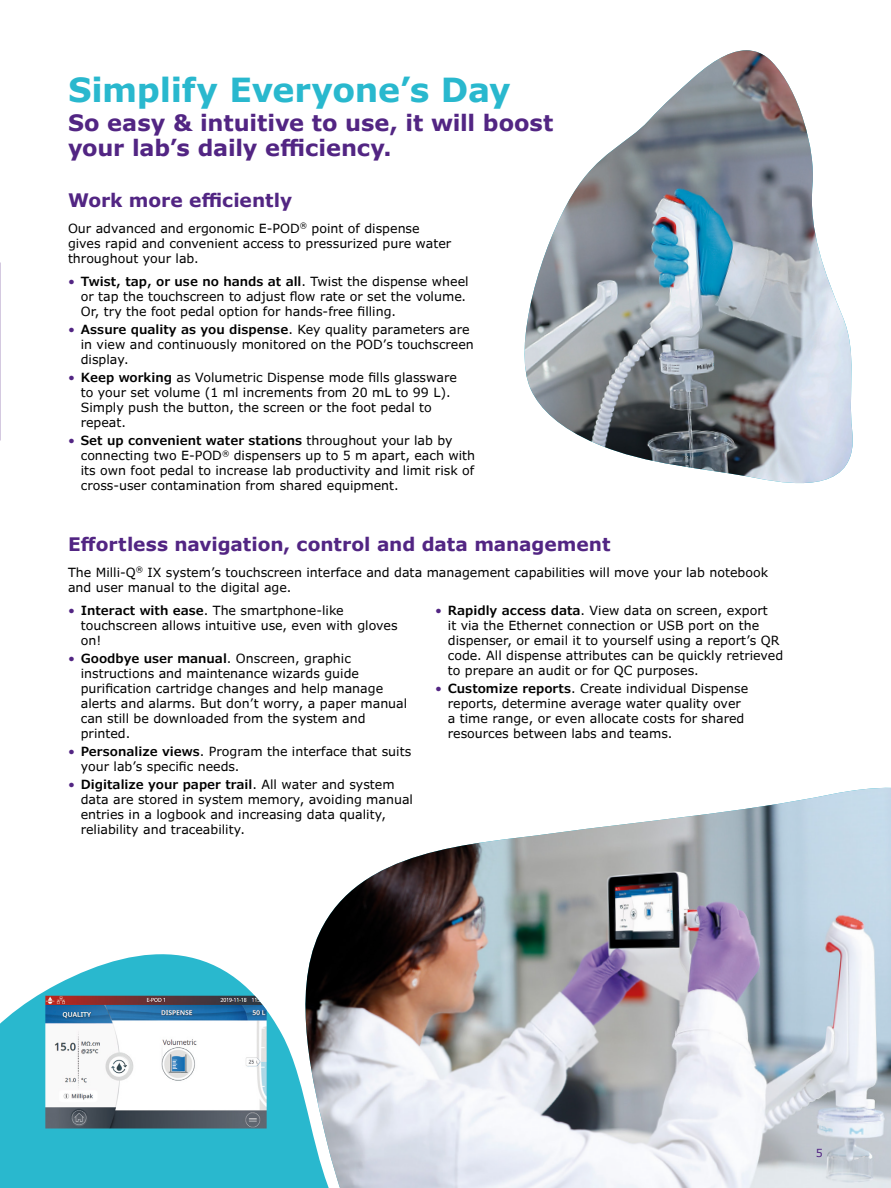
<style>
.page{position:relative;width:891px;height:1188px;background:#fff}
.page>*{position:absolute;margin:0;border:0;box-sizing:border-box;transform-origin:0 0}
.t1{font:700 33.15px "Verdana Pro";letter-spacing:-.01em;color:#29b8ce}
.t2{font:700 22.5px/25.5px "Verdana Pro";letter-spacing:-.005em;color:#522583}
.t3{font:700 18.6px "Verdana Pro";letter-spacing:-.005em;color:#522583}
.t4{font:12.6px/15px "Verdana Pro";color:#000}
.t5{font:11.1px "Verdana Pro";color:#522583}
.s1{color:#522583}
.s2{font-weight:600}
</style>
<div class="page">
<img style="left:317px;top:788px;width:574px;height:400px">
<img style="left:524px;top:50px;width:329px;height:434px">
<svg style="left:0;top:937px;width:408px;height:251px;fill:#29b8ce"></svg>
<img style="left:45px;top:996px;width:222px;height:133px">
<h1 class="t1" style="left:68px;top:68px;width:444px">Simplify Everyone’s Day</h1>
<h2 class="t2" style="left:68px;top:110px;width:487px">So easy &amp; intuitive to use, it will boost your lab’s daily efficiency.</h2>
<h3 class="t3" style="left:68px;top:188px;width:226px">Work more efficiently</h3>
<p class="t4" style="left:68px;top:221px;width:385px">Our advanced and ergonomic E-POD<sup>®</sup> point of dispense gives rapid and convenient access to pressurized pure water throughout your lab.</p>
<p class="t4" style="left:81px;top:274px;width:389px;text-indent:-13px"><span class="s1">•</span> <span class="s2">Twist, tap, or use no hands at all</span>. Twist the dispense wheel or tap the touchscreen to adjust flow rate or set the volume.<br>Or, try the foot pedal option for hands-free filling.</p>
<p class="t4" style="left:81px;top:322px;width:395px;text-indent:-13px"><span class="s1">•</span> <span class="s2">Assure quality as you dispense</span>. Key quality parameters are in view and continuously monitored on the POD’s touchscreen display.</p>
<p class="t4" style="left:81px;top:370px;width:378px;text-indent:-13px"><span class="s1">•</span> <span class="s2">Keep working</span> as Volumetric Dispense mode fills glassware to your set volume (1 ml increments from 20 mL to 99 L).<br>Simply push the button, the screen or the foot pedal to repeat.</p>
<p class="t4" style="left:81px;top:433px;width:396px;text-indent:-13px"><span class="s1">•</span> <span class="s2">Set up convenient water stations</span> throughout your lab by connecting two E-POD<sup>®</sup> dispensers up to 5 m apart, each with its own foot pedal to increase lab productivity and limit risk of cross-user contamination from shared equipment.</p>
<h3 class="t3" style="left:68px;top:532px;width:544px">Effortless navigation, control and data management</h3>
<p class="t4" style="left:68px;top:565px;width:702px">The Milli-Q<sup>®</sup> IX system’s touchscreen interface and data management capabilities will move your lab notebook and user manual to the digital age.</p>
<p class="t4" style="left:81px;top:603px;width:318px;text-indent:-13px"><span class="s1">•</span> <span class="s2">Interact with ease</span>. The smartphone-like touchscreen allows intuitive use, even with gloves on!</p>
<p class="t4" style="left:81px;top:651px;width:328px;text-indent:-13px"><span class="s1">•</span> <span class="s2">Goodbye user manual</span>. Onscreen, graphic instructions and maintenance wizards guide purification cartridge changes and help manage alerts and alarms. But don’t worry, a paper manual can still be downloaded from the system and printed.</p>
<p class="t4" style="left:81px;top:744px;width:332px;text-indent:-13px"><span class="s1">•</span> <span class="s2">Personalize views</span>. Program the interface that suits your lab’s specific needs.</p>
<p class="t4" style="left:81px;top:777px;width:334px;text-indent:-13px"><span class="s1">•</span> <span class="s2">Digitalize your paper trail</span>. All water and system data are stored in system memory, avoiding manual entries in a logbook and increasing data quality, reliability and traceability.</p>
<p class="t4" style="left:448px;top:603px;width:337px;text-indent:-13px"><span class="s1">•</span> <span class="s2">Rapidly access data</span>. View data on screen, export<br>it via the Ethernet connection or USB port on the dispenser, or email it to yourself using a report’s QR code. All dispense attributes can be quickly retrieved to prepare an audit or for QC purposes.</p>
<p class="t4" style="left:448px;top:681px;width:302px;text-indent:-13px"><span class="s1">•</span> <span class="s2">Customize reports</span>. Create individual Dispense reports, determine average water quality over a time range, or even allocate costs for shared resources between labs and teams.</p>
<p class="t5" style="left:816px;top:1146px;width:9px">5</p>
</div>
